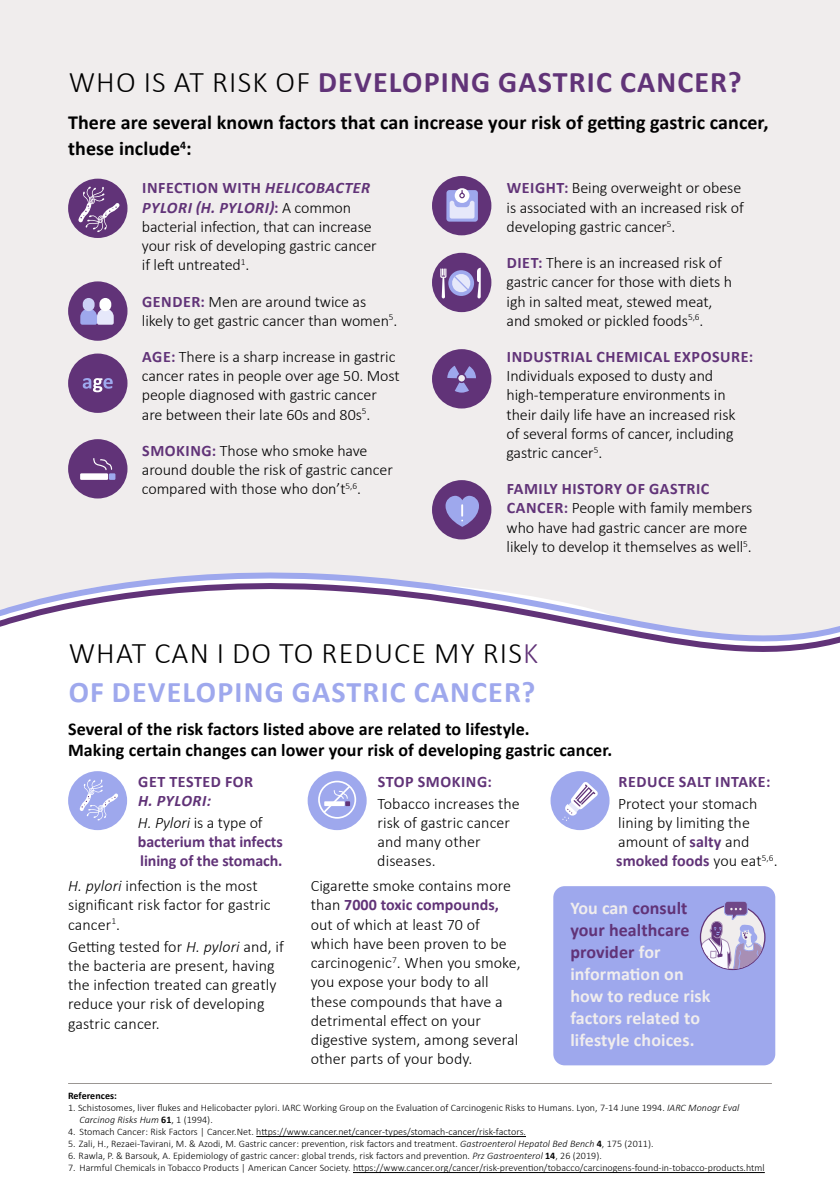
<style>
.page{position:relative;width:840px;height:1191px;background:#fff}
.page>*{position:absolute;margin:0;border:0;box-sizing:border-box;transform-origin:0 0}
.t1{font:700 30px/38.4px "Calibri";letter-spacing:.04em;color:#9ea8ed}
.t2{font:700 30px "Calibri";letter-spacing:.04em;color:#613378}
.t3{font:700 20px/26px "Calibri";letter-spacing:.005em;color:#000}
.t4{font:700 18px/21.6px "Calibri";letter-spacing:.005em;color:#000}
.t5{font:700 18px/22px "Calibri";letter-spacing:.005em;color:#f0eded}
.t6{font:300 16px/19.2px "Calibri";letter-spacing:-.005em;color:#000}
.t7{font:700 16px "Calibri";letter-spacing:.035em;color:#613378}
.t8{font:700 16px/19.2px "Calibri";letter-spacing:-.005em;color:#613378}
.t9{font:italic 700 16px/22px "Calibri";letter-spacing:.035em;color:#613378}
.t10{font:300 10px/12px "Calibri";letter-spacing:.005em;color:#000}
.t11{font:700 10px "Calibri";letter-spacing:.005em;color:#000}
.s1{font-weight:300;color:#000}
.s2{font-weight:700;color:#613378}
.s3{font-weight:700;font-style:italic;color:#613378}
.s4{font-weight:300;color:#613378}
.s5{font-weight:300;font-style:normal;color:#000}
.s6{font-style:italic}
.s7{color:#613378}
.s8{font-weight:700}
</style>
<div class="page">
<div style="left:0;top:0;width:839px;height:563px;background:#f0eded"></div>
<div style="left:0;top:563px;width:839px;height:11px;background:#f0eded"></div>
<svg style="left:0;top:574px;width:839px;height:78px"></svg>
<div style="left:68px;top:179px;width:59px;height:59px;background:#613378;border-radius:50%"></div>
<div style="left:432px;top:176px;width:59px;height:59px;background:#613378;border-radius:50%"></div>
<div style="left:68px;top:281px;width:59px;height:60px;background:#613378;border-radius:50%"></div>
<div style="left:432px;top:253px;width:59px;height:59px;background:#613378;border-radius:50%"></div>
<div style="left:68px;top:353px;width:59px;height:60px;background:#613378;border-radius:50%"></div>
<div style="left:432px;top:349px;width:59px;height:59px;background:#613378;border-radius:50%"></div>
<div style="left:68px;top:439px;width:59px;height:59px;background:#613378;border-radius:50%"></div>
<div style="left:432px;top:480px;width:59px;height:59px;background:#613378;border-radius:50%"></div>
<svg style="left:78px;top:186px;width:42px;height:46px"></svg>
<div style="left:99px;top:298px;width:12px;height:13px;background:#fff;border-radius:6px"></div>
<svg style="left:80px;top:308px;width:34px;height:17px"></svg>
<div style="left:83px;top:298px;width:12px;height:13px;background:#ccd1f5;border-radius:6px"></div>
<div style="left:80px;top:473px;width:28px;height:7px;background:#fff"></div>
<div style="left:109px;top:473px;width:6px;height:7px;background:#9ea8ed"></div>
<svg style="left:93px;top:458px;width:20px;height:13px"></svg>
<svg style="left:83px;top:378px;width:30px;height:14px"></svg>
<svg style="left:446px;top:190px;width:31px;height:32px"></svg>
<svg style="left:454px;top:188px;width:15px;height:15px"></svg>
<svg style="left:449px;top:190px;width:25px;height:28px"></svg>
<svg style="left:447px;top:366px;width:28px;height:26px"></svg>
<svg style="left:440px;top:268px;width:40px;height:30px"></svg>
<svg style="left:445px;top:496px;width:33px;height:31px"></svg>
<div style="left:307px;top:771px;width:59px;height:59px;background:#9ea8ed;border-radius:50%"></div>
<div style="left:318px;top:780px;width:38px;height:38px;border:2px solid #fff;border-radius:50%"></div>
<svg style="left:322px;top:784px;width:30px;height:30px"></svg>
<div style="left:68px;top:771px;width:59px;height:59px;background:#9ea8ed;border-radius:50%"></div>
<svg style="left:79px;top:779px;width:39px;height:41px"></svg>
<div style="left:550px;top:771px;width:59px;height:59px;background:#9ea8ed;border-radius:50%"></div>
<svg style="left:562px;top:782px;width:35px;height:39px"></svg>
<div style="left:553px;top:886px;width:221px;height:179px;background:#9ea8ed;border-radius:11px"></div>
<svg style="left:699px;top:901px;width:67px;height:68px"></svg>
<hr style="left:256px;top:1136px;width:269px;height:1px;background:#000">
<hr style="left:353px;top:1172px;width:411px;height:1px;background:#000">
<hr style="left:68px;top:1083px;width:703px;height:1px;background:#332b26">
<h1 class="t2" style="left:69px;top:61px;width:674px"><span class="s1">WHO IS AT RISK OF</span> DEVELOPING GASTRIC CANCER?</h1>
<p class="t3" style="left:68px;top:109px;width:701px">There are several known factors that can increase your risk of getÝng gastric cancer, these include<sup>4</sup>:</p>
<p class="t6" style="left:142px;top:180px;width:236px"><span class="s2">INFECTION WITH</span> <span class="s3">HELICOBACTER<br>PYLORI (H. PYLORI)</span><span class="s2">:</span> A common bacterial infection, that can increase your risk of developing gastric cancer if left untreated<sup>1</sup>.</p>
<p class="t6" style="left:142px;top:291px;width:257px"><span class="s2">GENDER:</span> Men are around twice as likely to get gastric cancer than women<sup>5</sup>.</p>
<p class="t6" style="left:142px;top:348px;width:259px"><span class="s2">AGE:</span> There is a sharp increase in gastric cancer rates in people over age 50. Most people diagnosed with gastric cancer are between their late 60s and 80s<sup>5</sup>.</p>
<p class="t6" style="left:142px;top:441px;width:252px"><span class="s2">SMOKING:</span> Those who smoke have around double the risk of gastric cancer compared with those who don’t<sup>5,6</sup>.</p>
<p class="t6" style="left:506px;top:180px;width:239px"><span class="s2">WEIGHT:</span> Being overweight or obese is associated with an increased risk of developing gastric cancer<sup>5</sup>.</p>
<p class="t6" style="left:506px;top:253px;width:227px"><span class="s2">DIET:</span> There is an increased risk of gastric cancer for those with diets h igh in salted meat, stewed meat, and smoked or pickled foods<sup>5,6</sup>.</p>
<p class="t7" style="left:506px;top:345px;width:248px">INDUSTRIAL CHEMICAL EXPOSURE:</p>
<p class="t6" style="left:506px;top:367px;width:230px">Individuals exposed to dusty and high-temperature environments in their daily life have an increased risk of several forms of cancer, including gastric cancer<sup>5</sup>.</p>
<p class="t6" style="left:506px;top:479px;width:247px"><span class="s2">FAMILY HISTORY OF GASTRIC CANCER:</span> People with family members who have had gastric cancer are more likely to develop it themselves as well<sup>5</sup>.</p>
<h1 class="t1" style="left:69px;top:633px;width:471px"><span class="s1">WHAT CAN I DO TO REDUCE MY RIS</span><span class="s4">K<br></span>OF DEVELOPING GASTRIC CANCER?</h1>
<p class="t4" style="left:68px;top:717px;width:545px">Several of the risk factors listed above are related to lifestyle.<br>Making certain changes can lower your risk of developing gastric cancer.</p>
<p class="t7" style="left:138px;top:770px;width:116px">GET TESTED FOR</p>
<p class="t9" style="left:138px;top:789px;width:126px">H. PYLORI:<br><span class="s1">H. Pylori</span> <span class="s5">is a type of</span></p>
<p class="t8" style="left:138px;top:831px;width:146px">bacterium that infects lining of the stomach.</p>
<p class="t6" style="left:68px;top:876px;width:204px"><span class="s6">H. pylori</span> infection is the most significant risk factor for gastric cancer<sup>1</sup>.</p>
<p class="t6" style="left:68px;top:936px;width:217px">GetÝng tested for <span class="s6">H. pylori</span> and, if the bacteria are present, having the infection treated can greatly reduce your risk of developing gastric cancer.</p>
<p class="t7" style="left:377px;top:770px;width:115px">STOP SMOKING:</p>
<p class="t6" style="left:377px;top:795px;width:144px">Tobacco increases the risk of gastric cancer and many other diseases.</p>
<p class="t6" style="left:310px;top:876px;width:211px">Cigarette smoke contains more than <span class="s2">7000 toxic compounds, </span>out of which at least 70 of which have been proven to be carcinogenic<sup>7</sup>. When you smoke, you expose your body to all these compounds that have a detrimental effect on your digestive system, among several other parts of your body.</p>
<p class="t7" style="left:618px;top:770px;width:153px">REDUCE SALT INTAKE:</p>
<p class="t6" style="left:616px;top:793px;width:163px">Protect your stomach lining by limiting the amount of <span class="s2">salty</span> and <span class="s2">smoked foods</span> you eat<sup>5,6</sup>.</p>
<p class="t5" style="left:570px;top:896px;width:142px">You can <span class="s7">consult your healthcare provider</span> for information on how to reduce risk factors related to lifestyle choices.</p>
<p class="t11" style="left:68px;top:1088px;width:50px">References:</p>
<p class="t10" style="left:79px;top:1101px;width:661px;text-indent:-11px">1. Schistosomes, liver flukes and Helicobacter pylori. IARC Working Group on the Evaluation of Carcinogenic Risks to Humans. Lyon, 7-14 June 1994. <span class="s6">IARC Monogr Eval<br>Carcinog Risks Hum</span> <span class="s8">61</span>, 1 (1994).</p>
<p class="t10" style="left:68px;top:1125px;width:459px">4. Stomach Cancer: Risk Factors | Cancer.Net. https://www.cancer.net/cancer-types/stomach-cancer/risk-factors.</p>
<p class="t10" style="left:68px;top:1137px;width:586px">5. Zali, H., Rezaei-Tavirani, M. &amp; Azodi, M. Gastric cancer: prevention, risk factors and treatment. <span class="s6">Gastroenterol Hepatol Bed Bench</span> <span class="s8">4</span>, 175 (2011).</p>
<p class="t10" style="left:68px;top:1149px;width:535px">6. Rawla, P. &amp; Barsouk, A. Epidemiology of gastric cancer: global trends, risk factors and prevention. <span class="s6">Prz Gastroenterol</span> <span class="s8">14</span>, 26 (2019).</p>
<p class="t10" style="left:68px;top:1161px;width:697px">7. Harmful Chemicals in Tobacco Products | American Cancer Society. https://www.cancer.org/cancer/risk-prevention/tobacco/carcinogens-found-in-tobacco-products.html</p>
</div>
